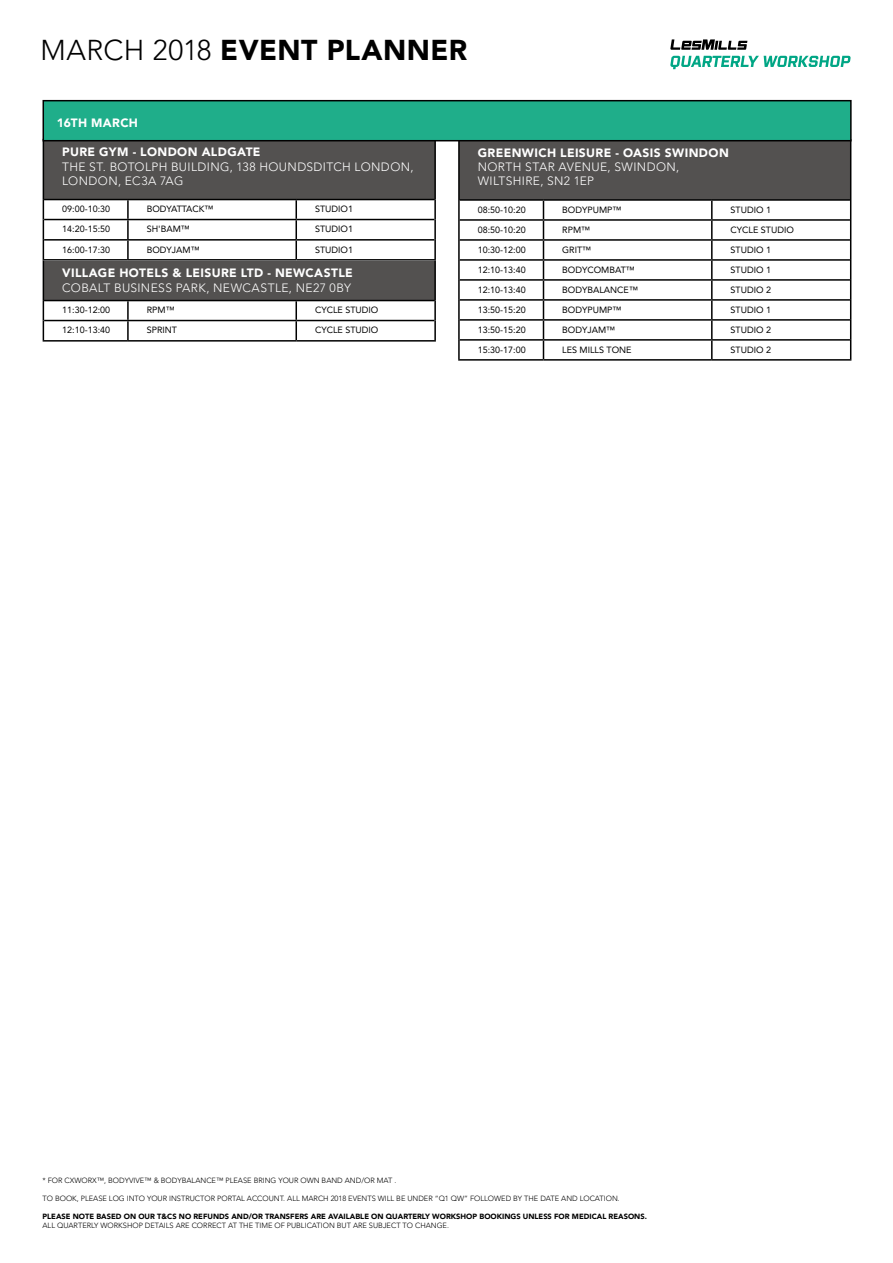
<style>
.page{position:relative;width:893px;height:1263px;background:#fff}
.page>*{position:absolute;margin:0;border:0;box-sizing:border-box;transform-origin:0 0}
.t1{font:900 28.5px "Avenir";letter-spacing:.015em;color:#000}
.t2{font:300 12px/14.4px "Avenir";letter-spacing:.035em;color:#fff}
.t3{font:900 12px "Avenir";letter-spacing:.03em;color:#fff}
.t4{font:9px "Avenir";color:#000}
.t5{font:300 7.5px "Avenir";color:#000}
.t6{font:900 7.5px "Avenir";color:#000}
.s1{font-weight:300}
</style>
<div class="page">
<svg style="left:670px;top:56px;width:181px;height:13px"></svg>
<svg style="left:670px;top:39px;width:77px;height:11px"></svg>
<div style="left:43px;top:140px;width:392px;height:60px;background:#535150"></div>
<hr style="left:44px;top:199px;width:84px;height:1px;background:#000">
<hr style="left:128px;top:199px;width:168px;height:1px;background:#000">
<hr style="left:296px;top:199px;width:138px;height:1px;background:#000">
<hr style="left:44px;top:219px;width:84px;height:1px;background:#000">
<hr style="left:128px;top:219px;width:168px;height:1px;background:#000">
<hr style="left:296px;top:219px;width:138px;height:1px;background:#000">
<hr style="left:44px;top:239px;width:84px;height:2px;background:#000">
<hr style="left:128px;top:239px;width:168px;height:2px;background:#000">
<hr style="left:296px;top:239px;width:138px;height:2px;background:#000">
<hr style="left:43px;top:259px;width:85px;height:2px;background:#000">
<hr style="left:128px;top:259px;width:168px;height:2px;background:#000">
<hr style="left:296px;top:259px;width:140px;height:2px;background:#000">
<hr style="left:43px;top:140px;width:1px;height:60px;background:#000">
<hr style="left:434px;top:140px;width:2px;height:60px;background:#000">
<hr style="left:434px;top:200px;width:2px;height:20px;background:#000">
<hr style="left:434px;top:220px;width:2px;height:20px;background:#000">
<svg style="left:43px;top:200px;width:1px;height:59px"></svg>
<svg style="left:127px;top:200px;width:2px;height:59px"></svg>
<svg style="left:295px;top:200px;width:2px;height:59px"></svg>
<svg style="left:434px;top:240px;width:2px;height:19px"></svg>
<div style="left:43px;top:261px;width:392px;height:40px;background:#535150"></div>
<hr style="left:43px;top:261px;width:1px;height:40px;background:#000">
<hr style="left:434px;top:261px;width:2px;height:40px;background:#000">
<svg style="left:434px;top:301px;width:2px;height:19px"></svg>
<svg style="left:43px;top:301px;width:1px;height:39px"></svg>
<svg style="left:127px;top:301px;width:2px;height:39px"></svg>
<svg style="left:295px;top:301px;width:2px;height:39px"></svg>
<hr style="left:434px;top:320px;width:2px;height:20px;background:#000">
<hr style="left:44px;top:300px;width:84px;height:1px;background:#000">
<hr style="left:128px;top:300px;width:168px;height:1px;background:#000">
<hr style="left:296px;top:300px;width:138px;height:1px;background:#000">
<hr style="left:44px;top:320px;width:84px;height:1px;background:#000">
<hr style="left:128px;top:320px;width:168px;height:1px;background:#000">
<hr style="left:296px;top:320px;width:138px;height:1px;background:#000">
<hr style="left:43px;top:340px;width:85px;height:2px;background:#000">
<hr style="left:128px;top:340px;width:168px;height:2px;background:#000">
<hr style="left:296px;top:340px;width:140px;height:2px;background:#000">
<div style="left:459px;top:140px;width:392px;height:60px;background:#535150"></div>
<hr style="left:460px;top:199px;width:83px;height:2px;background:#000">
<hr style="left:543px;top:199px;width:169px;height:2px;background:#000">
<hr style="left:712px;top:199px;width:138px;height:2px;background:#000">
<hr style="left:460px;top:219px;width:83px;height:2px;background:#000">
<hr style="left:543px;top:219px;width:169px;height:2px;background:#000">
<hr style="left:712px;top:219px;width:138px;height:2px;background:#000">
<hr style="left:460px;top:239px;width:83px;height:2px;background:#000">
<hr style="left:543px;top:239px;width:169px;height:2px;background:#000">
<hr style="left:712px;top:239px;width:138px;height:2px;background:#000">
<hr style="left:460px;top:259px;width:83px;height:2px;background:#000">
<hr style="left:543px;top:259px;width:169px;height:2px;background:#000">
<hr style="left:712px;top:259px;width:138px;height:2px;background:#000">
<hr style="left:460px;top:279px;width:83px;height:2px;background:#000">
<hr style="left:543px;top:279px;width:169px;height:2px;background:#000">
<hr style="left:712px;top:279px;width:138px;height:2px;background:#000">
<hr style="left:460px;top:299px;width:83px;height:2px;background:#000">
<hr style="left:543px;top:299px;width:169px;height:2px;background:#000">
<hr style="left:712px;top:299px;width:138px;height:2px;background:#000">
<hr style="left:460px;top:319px;width:83px;height:2px;background:#000">
<hr style="left:543px;top:319px;width:169px;height:2px;background:#000">
<hr style="left:712px;top:319px;width:138px;height:2px;background:#000">
<hr style="left:460px;top:339px;width:83px;height:2px;background:#000">
<hr style="left:543px;top:339px;width:169px;height:2px;background:#000">
<hr style="left:712px;top:339px;width:138px;height:2px;background:#000">
<hr style="left:458px;top:359px;width:85px;height:2px;background:#000">
<hr style="left:543px;top:359px;width:169px;height:2px;background:#000">
<hr style="left:712px;top:359px;width:139px;height:2px;background:#000">
<hr style="left:458px;top:141px;width:2px;height:59px;background:#000">
<hr style="left:850px;top:141px;width:1px;height:59px;background:#000">
<hr style="left:458px;top:200px;width:2px;height:20px;background:#000">
<hr style="left:458px;top:220px;width:2px;height:20px;background:#000">
<hr style="left:458px;top:240px;width:2px;height:20px;background:#000">
<hr style="left:458px;top:260px;width:2px;height:20px;background:#000">
<hr style="left:458px;top:280px;width:2px;height:20px;background:#000">
<hr style="left:458px;top:300px;width:2px;height:20px;background:#000">
<hr style="left:458px;top:320px;width:2px;height:20px;background:#000">
<svg style="left:458px;top:340px;width:2px;height:19px"></svg>
<svg style="left:543px;top:201px;width:1px;height:158px"></svg>
<svg style="left:711px;top:201px;width:2px;height:158px"></svg>
<svg style="left:850px;top:200px;width:1px;height:159px"></svg>
<div style="left:43px;top:101px;width:808px;height:40px;background:#1fae8a"></div>
<div style="left:43px;top:100px;width:809px;height:41px;border:2px solid #000"></div>
<h1 class="t1" style="left:40px;top:33px;width:428px"><span class="s1">MARCH 2018</span> EVENT PLANNER</h1>
<h2 class="t3" style="left:57px;top:115px;width:83px">16TH MARCH</h2>
<h2 class="t3" style="left:62px;top:145px;width:200px">PURE GYM - LONDON ALDGATE</h2>
<h2 class="t2" style="left:62px;top:159px;width:353px">THE ST. BOTOLPH BUILDING, 138 HOUNDSDITCH LONDON,<br>LONDON, EC3A 7AG</h2>
<p class="t4" style="left:62px;top:204px;width:50px">09:00-10:30</p>
<p class="t4" style="left:147px;top:204px;width:68px">BODYATTACK™</p>
<p class="t4" style="left:315px;top:204px;width:40px">STUDIO1</p>
<p class="t4" style="left:62px;top:224px;width:50px">14:20-15:50</p>
<p class="t4" style="left:147px;top:224px;width:45px">SH'BAM™</p>
<p class="t4" style="left:315px;top:224px;width:40px">STUDIO1</p>
<p class="t4" style="left:62px;top:244px;width:50px">16:00-17:30</p>
<p class="t4" style="left:147px;top:244px;width:54px">BODYJAM™</p>
<p class="t4" style="left:315px;top:244px;width:40px">STUDIO1</p>
<h2 class="t3" style="left:62px;top:266px;width:292px">VILLAGE HOTELS &amp; LEISURE LTD - NEWCASTLE</h2>
<h2 class="t2" style="left:62px;top:280px;width:290px">COBALT BUSINESS PARK, NEWCASTLE, NE27 0BY</h2>
<p class="t4" style="left:62px;top:305px;width:50px">11:30-12:00</p>
<p class="t4" style="left:147px;top:305px;width:29px">RPM™</p>
<p class="t4" style="left:315px;top:305px;width:65px">CYCLE STUDIO</p>
<p class="t4" style="left:62px;top:325px;width:50px">12:10-13:40</p>
<p class="t4" style="left:147px;top:325px;width:32px">SPRINT</p>
<p class="t4" style="left:315px;top:325px;width:65px">CYCLE STUDIO</p>
<h2 class="t3" style="left:478px;top:145px;width:253px">GREENWICH LEISURE - OASIS SWINDON</h2>
<h2 class="t2" style="left:478px;top:160px;width:203px">NORTH STAR AVENUE, SWINDON,<br>WILTSHIRE, SN2 1EP</h2>
<p class="t4" style="left:478px;top:204px;width:50px">08:50-10:20</p>
<p class="t4" style="left:562px;top:204px;width:61px">BODYPUMP™</p>
<p class="t4" style="left:731px;top:204px;width:42px">STUDIO 1</p>
<p class="t4" style="left:478px;top:224px;width:50px">08:50-10:20</p>
<p class="t4" style="left:562px;top:224px;width:29px">RPM™</p>
<p class="t4" style="left:731px;top:224px;width:65px">CYCLE STUDIO</p>
<p class="t4" style="left:478px;top:244px;width:50px">10:30-12:00</p>
<p class="t4" style="left:562px;top:244px;width:30px">GRIT™</p>
<p class="t4" style="left:731px;top:244px;width:42px">STUDIO 1</p>
<p class="t4" style="left:478px;top:264px;width:50px">12:10-13:40</p>
<p class="t4" style="left:562px;top:264px;width:74px">BODYCOMBAT™</p>
<p class="t4" style="left:731px;top:264px;width:42px">STUDIO 1</p>
<p class="t4" style="left:478px;top:284px;width:50px">12:10-13:40</p>
<p class="t4" style="left:562px;top:284px;width:77px">BODYBALANCE™</p>
<p class="t4" style="left:731px;top:284px;width:42px">STUDIO 2</p>
<p class="t4" style="left:478px;top:304px;width:50px">13:50-15:20</p>
<p class="t4" style="left:562px;top:304px;width:61px">BODYPUMP™</p>
<p class="t4" style="left:731px;top:304px;width:42px">STUDIO 1</p>
<p class="t4" style="left:478px;top:324px;width:50px">13:50-15:20</p>
<p class="t4" style="left:562px;top:324px;width:54px">BODYJAM™</p>
<p class="t4" style="left:731px;top:324px;width:42px">STUDIO 2</p>
<p class="t4" style="left:478px;top:344px;width:50px">15:30-17:00</p>
<p class="t4" style="left:562px;top:344px;width:71px">LES MILLS TONE</p>
<p class="t4" style="left:731px;top:344px;width:42px">STUDIO 2</p>
<p class="t5" style="left:43px;top:1176px;width:355px">* FOR CXWORX™, BODYVIVE™ &amp; BODYBALANCE™ PLEASE BRING YOUR OWN BAND AND/OR MAT .</p>
<p class="t5" style="left:43px;top:1194px;width:579px">TO BOOK, PLEASE LOG INTO YOUR INSTRUCTOR PORTAL ACCOUNT. ALL MARCH 2018 EVENTS WILL BE UNDER “Q1 QW” FOLLOWED BY THE DATE AND LOCATION.</p>
<p class="t6" style="left:43px;top:1211px;width:606px">PLEASE NOTE BASED ON OUR T&amp;CS NO REFUNDS AND/OR TRANSFERS ARE AVAILABLE ON QUARTERLY WORKSHOP BOOKINGS UNLESS FOR MEDICAL REASONS.</p>
<p class="t5" style="left:43px;top:1221px;width:408px">ALL QUARTERLY WORKSHOP DETAILS ARE CORRECT AT THE TIME OF PUBLICATION BUT ARE SUBJECT TO CHANGE.</p>
</div>
